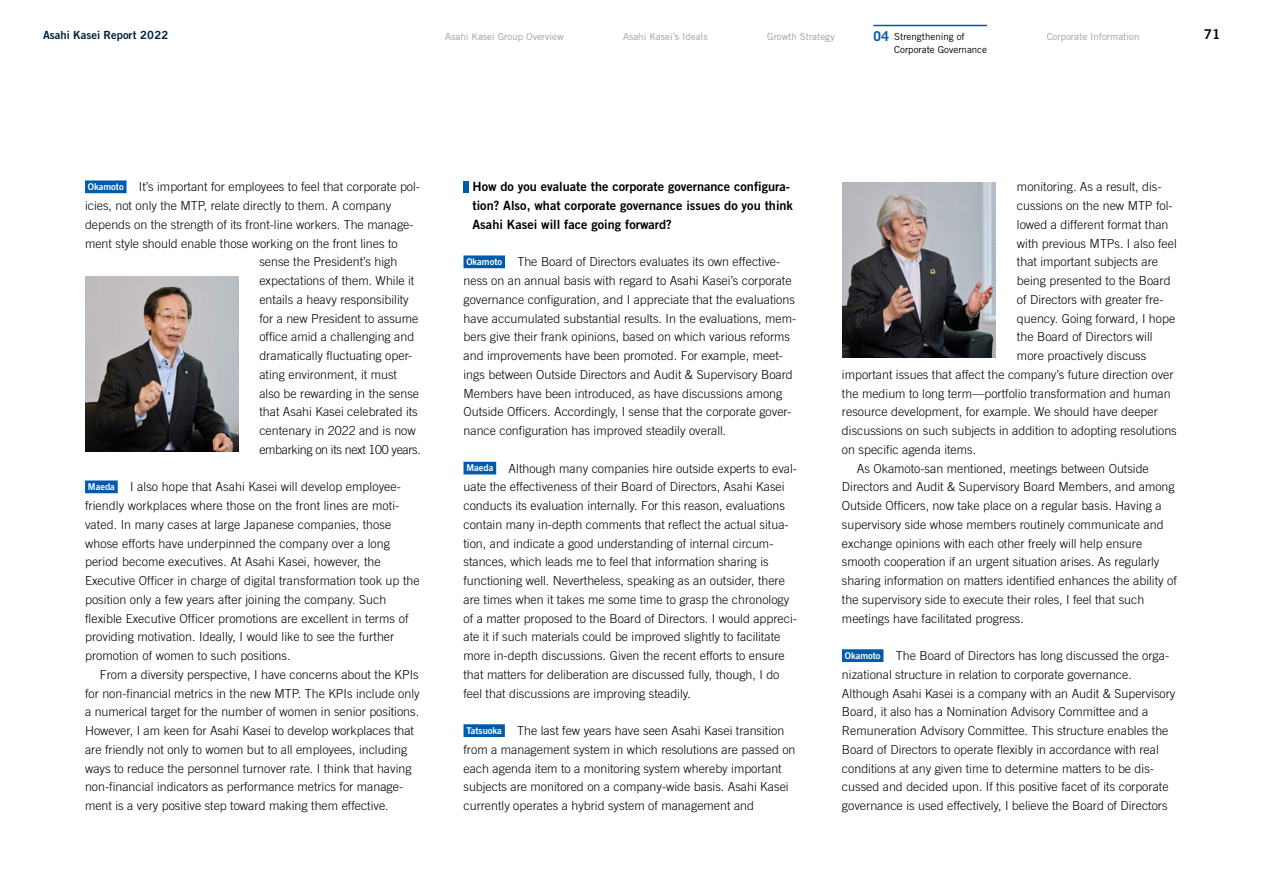
<style>
.page{position:relative;width:1263px;height:893px;background:#fff}
.page>*{position:absolute;margin:0;border:0;box-sizing:border-box;transform-origin:0 0}
.t1{font:13.5px "Trade Gothic LT Std Bd 2";color:#000}
.t2{font:12.75px/18.8px "Trade Gothic LT Std Bd 2";color:#000}
.t3{font:300 12.45px/18.8px "Trade Gothic LT Std";color:#000}
.t4{font:300 12.45px "Trade Gothic LT Std";letter-spacing:-.03em;color:#000}
.t5{font:11.25px "Trade Gothic LT Std Bd 2";color:#00223c}
.t6{font:9.75px "Trade Gothic LT Std";color:#9fa0a0}
.t7{font:9.75px "Trade Gothic LT Std";color:#000}
.s1{font-weight:700;font-size:13.5px;color:#005bac}
.s2{font-family:"Trade Gothic LT Std Bd 2";font-weight:400;font-size:9.3px;color:#fff}
</style>
<div class="page">
<div style="left:85px;top:180px;width:42px;height:13px;background:#005bac"></div>
<div style="left:85px;top:480px;width:33px;height:13px;background:#005bac"></div>
<div style="left:463px;top:255px;width:42px;height:13px;background:#005bac"></div>
<div style="left:463px;top:462px;width:33px;height:12px;background:#005bac"></div>
<div style="left:463px;top:724px;width:42px;height:13px;background:#005bac"></div>
<div style="left:463px;top:181px;width:6px;height:11px;background:#005bac"></div>
<div style="left:842px;top:649px;width:41px;height:13px;background:#005bac"></div>
<hr style="left:873px;top:25px;width:114px;height:1px;background:#005bac">
<img style="left:843px;top:183px;width:153px;height:174px">
<img style="left:85px;top:277px;width:153px;height:174px">
<p class="t5" style="left:43px;top:28px;width:127px">Asahi Kasei Report 2022</p>
<p class="t6" style="left:445px;top:31px;width:120px">Asahi Kasei Group Overview</p>
<p class="t6" style="left:623px;top:31px;width:86px">Asahi Kasei’s Ideals</p>
<p class="t6" style="left:767px;top:31px;width:69px">Growth Strategy</p>
<p class="t7" style="left:873px;top:31px;width:93px"><span class="s1">04</span> Strengthening of</p>
<p class="t6" style="left:1046px;top:31px;width:94px">Corporate Information</p>
<p class="t1" style="left:1204px;top:26px;width:18px">71</p>
<p class="t7" style="left:894px;top:44px;width:94px">Corporate Governance</p>
<p class="t3" style="left:88px;top:177px;width:334px"><span class="s2">Okamoto</span> It’s important for employees to feel that corporate pol-</p>
<p class="t3" style="left:85px;top:196px;width:308px">icies, not only the MTP, relate directly to them. A company</p>
<p class="t3" style="left:85px;top:215px;width:330px">depends on the strength of its front-line workers. The manage-</p>
<p class="t3" style="left:85px;top:234px;width:314px">ment style should enable those working on the front lines to</p>
<p class="t3" style="left:259px;top:252px;width:139px">sense the President’s high</p>
<p class="t3" style="left:259px;top:271px;width:156px">expectations of them. While it</p>
<p class="t3" style="left:259px;top:290px;width:151px">entails a heavy responsibility</p>
<p class="t3" style="left:259px;top:309px;width:161px">for a new President to assume</p>
<p class="t3" style="left:259px;top:327px;width:156px">office amid a challenging and</p>
<p class="t3" style="left:259px;top:346px;width:154px">dramatically fluctuating oper-</p>
<p class="t3" style="left:259px;top:365px;width:139px">ating environment, it must</p>
<p class="t3" style="left:259px;top:384px;width:161px">also be rewarding in the sense</p>
<p class="t3" style="left:259px;top:402px;width:160px">that Asahi Kasei celebrated its</p>
<p class="t3" style="left:259px;top:421px;width:158px">centenary in 2022 and is now</p>
<p class="t4" style="left:259px;top:442px;width:163px">embarking on its next 100 years.</p>
<p class="t3" style="left:85px;top:477px;width:336px"><span class="s2">Maeda</span> I also hope that Asahi Kasei will develop employee&shy;friendly workplaces where those on the front lines are moti&shy;vated. In many cases at large Japanese companies, those whose efforts have underpinned the company over a long period become executives. At Asahi Kasei, however, the Executive Officer in charge of digital transformation took up the position only a few years after joining the company. Such flexible Executive Officer promotions are excellent in terms of providing motivation. Ideally, I would like to see the further promotion of women to such positions.</p>
<p class="t3" style="left:85px;top:665px;width:336px;text-indent:15px">From a diversity perspective, I have concerns about the KPIs for non-financial metrics in the new MTP. The KPIs include only a numerical target for the number of women in senior positions.<br>However, I am keen for Asahi Kasei to develop workplaces that are friendly not only to women but to all employees, including ways to reduce the personnel turnover rate. I think that having non-financial indicators as performance metrics for manage&shy;ment is a very positive step toward making them effective.</p>
<p class="t2" style="left:472px;top:177px;width:322px">How do you evaluate the corporate governance configura&shy;tion? Also, what corporate governance issues do you think<br>Asahi Kasei will face going forward?</p>
<p class="t3" style="left:463px;top:252px;width:334px"><span class="s2">Okamoto</span> The Board of Directors evaluates its own effective&shy;ness on an annual basis with regard to Asahi Kasei’s corporate governance configuration, and I appreciate that the evaluations have accumulated substantial results. In the evaluations, mem&shy;bers give their frank opinions, based on which various reforms and improvements have been promoted. For example, meet&shy;ings between Outside Directors and Audit &amp; Supervisory Board Members have been introduced, as have discussions among Outside Officers. Accordingly, I sense that the corporate gover&shy;nance configuration has improved steadily overall.</p>
<p class="t3" style="left:463px;top:459px;width:335px"><span class="s2">Maeda</span> Although many companies hire outside experts to eval&shy;uate the effectiveness of their Board of Directors, Asahi Kasei conducts its evaluation internally. For this reason, evaluations contain many in-depth comments that reflect the actual situa&shy;tion, and indicate a good understanding of internal circum&shy;stances, which leads me to feel that information sharing is functioning well. Nevertheless, speaking as an outsider, there are times when it takes me some time to grasp the chronology of a matter proposed to the Board of Directors. I would appreci&shy;ate it if such materials could be improved slightly to facilitate more in-depth discussions. Given the recent efforts to ensure that matters for deliberation are discussed fully, though, I do feel that discussions are improving steadily.</p>
<p class="t3" style="left:463px;top:721px;width:334px"><span class="s2">Tatsuoka</span> The last few years have seen Asahi Kasei transition from a management system in which resolutions are passed on each agenda item to a monitoring system whereby important subjects are monitored on a company-wide basis. Asahi Kasei currently operates a hybrid system of management and</p>
<p class="t3" style="left:1017px;top:177px;width:146px">monitoring. As a result, dis-</p>
<p class="t3" style="left:1017px;top:196px;width:157px">cussions on the new MTP fol-</p>
<p class="t3" style="left:1017px;top:215px;width:153px">lowed a different format than</p>
<p class="t3" style="left:1017px;top:234px;width:161px">with previous MTPs. I also feel</p>
<p class="t3" style="left:1017px;top:252px;width:143px">that important subjects are</p>
<p class="t3" style="left:1017px;top:271px;width:155px">being presented to the Board</p>
<p class="t3" style="left:1017px;top:290px;width:148px">of Directors with greater fre-</p>
<p class="t3" style="left:1017px;top:309px;width:160px">quency. Going forward, I hope</p>
<p class="t3" style="left:1017px;top:327px;width:137px">the Board of Directors will</p>
<p class="t3" style="left:1017px;top:346px;width:131px">more proactively discuss</p>
<p class="t3" style="left:842px;top:365px;width:333px">important issues that affect the company’s future direction over</p>
<p class="t3" style="left:842px;top:384px;width:330px">the medium to long term—portfolio transformation and human</p>
<p class="t3" style="left:842px;top:402px;width:317px">resource development, for example. We should have deeper</p>
<p class="t3" style="left:842px;top:421px;width:336px">discussions on such subjects in addition to adopting resolutions</p>
<p class="t3" style="left:842px;top:440px;width:136px">on specific agenda items.</p>
<p class="t3" style="left:857px;top:459px;width:293px">As Okamoto-san mentioned, meetings between Outside</p>
<p class="t3" style="left:842px;top:477px;width:334px">Directors and Audit &amp; Supervisory Board Members, and among</p>
<p class="t3" style="left:842px;top:496px;width:321px">Outside Officers, now take place on a regular basis. Having a</p>
<p class="t3" style="left:842px;top:515px;width:323px">supervisory side whose members routinely communicate and</p>
<p class="t3" style="left:842px;top:534px;width:302px">exchange opinions with each other freely will help ensure</p>
<p class="t3" style="left:842px;top:552px;width:319px">smooth cooperation if an urgent situation arises. As regularly</p>
<p class="t3" style="left:842px;top:571px;width:336px">sharing information on matters identified enhances the ability of</p>
<p class="t3" style="left:842px;top:590px;width:304px">the supervisory side to execute their roles, I feel that such</p>
<p class="t3" style="left:842px;top:609px;width:183px">meetings have facilitated progress.</p>
<p class="t3" style="left:842px;top:646px;width:335px"><span class="s2">Okamoto</span> The Board of Directors has long discussed the orga&shy;nizational structure in relation to corporate governance.<br>Although Asahi Kasei is a company with an Audit &amp; Supervisory Board, it also has a Nomination Advisory Committee and a Remuneration Advisory Committee. This structure enables the Board of Directors to operate flexibly in accordance with real conditions at any given time to determine matters to be dis&shy;cussed and decided upon. If this positive facet of its corporate governance is used effectively, I believe the Board of Directors</p>
</div>
